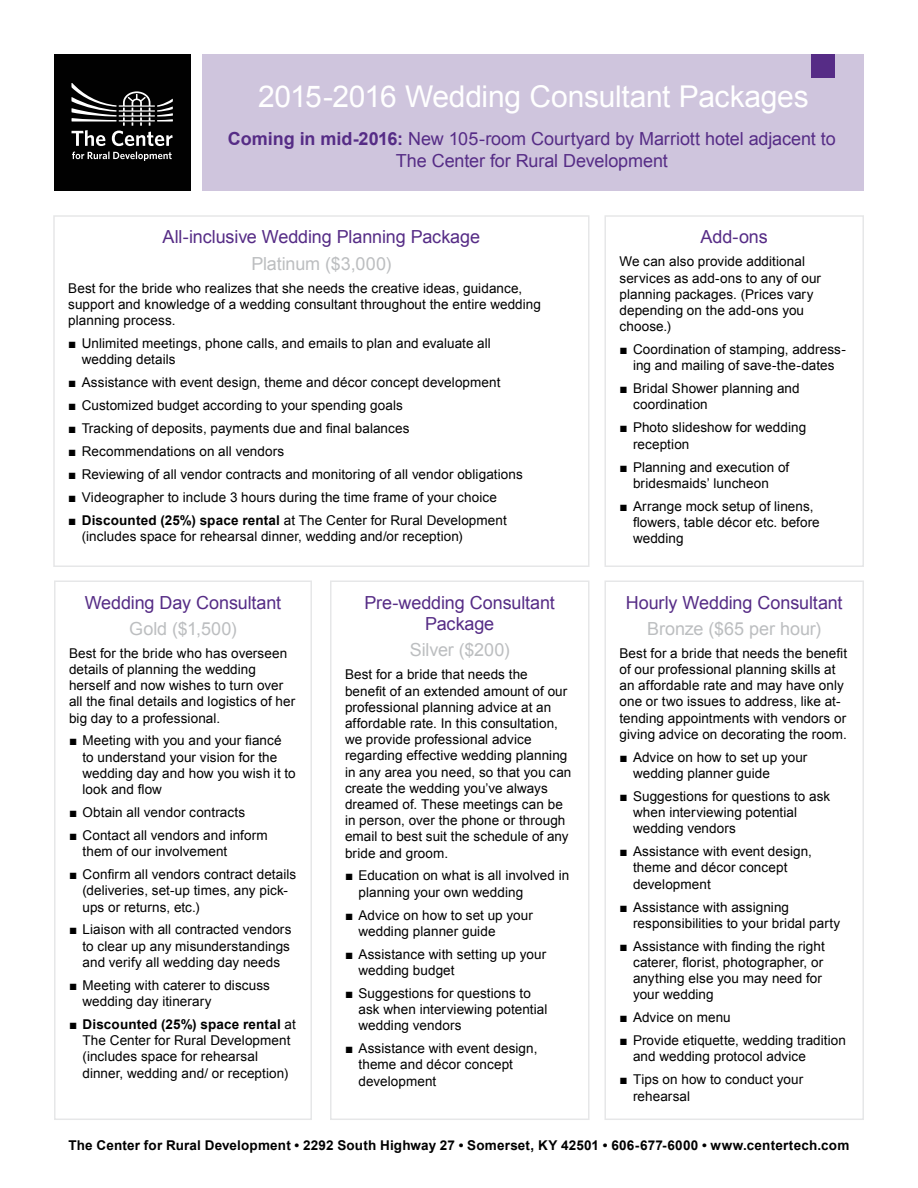
<style>
.page{position:relative;width:918px;height:1188px;background:#fff}
.page>*{position:absolute;margin:0;border:0;box-sizing:border-box;transform-origin:0 0}
.t1{font:30px "Arial";letter-spacing:-.01em;color:#fff}
.t2{font:18px/21.6px "Arial";letter-spacing:-.005em;color:#562c86;text-align:center}
.t3{font:18px "Arial";letter-spacing:-.005em;color:#bcbec0}
.t4{font:13.5px/16.2px "Arial";letter-spacing:.005em;color:#000}
.t5{font:700 13.5px "Arial";letter-spacing:.015em;color:#000}
.s1{font-weight:700}
</style>
<div class="page">
<div style="left:54px;top:54px;width:136px;height:136px;background:#010101"></div>
<svg style="left:71px;top:84px;width:102px;height:77px"></svg>
<div style="left:203px;top:54px;width:661px;height:136px;background:#cfc5dd"></div>
<div style="left:604px;top:580px;width:260px;height:540px;border:2px solid #e6e7e8"></div>
<div style="left:53px;top:215px;width:537px;height:352px;border:2px solid #e6e7e8"></div>
<div style="left:604px;top:215px;width:260px;height:352px;border:2px solid #e6e7e8"></div>
<div style="left:330px;top:580px;width:260px;height:540px;border:2px solid #e6e7e8"></div>
<div style="left:54px;top:580px;width:258px;height:540px;border:2px solid #e6e7e8"></div>
<div style="left:811px;top:54px;width:24px;height:24px;background:#562c86"></div>
<h1 class="t1" style="left:258px;top:77px;width:552px">2015-2016 Wedding Consultant Packages</h1>
<h2 class="t2" style="left:228px;top:129px;width:609px"><span class="s1">Coming in mid-2016:</span> New 105-room Courtyard by Marriott hotel adjacent to<br>The Center for Rural Development</h2>
<h2 class="t2" style="left:163px;top:226px;width:319px">All-inclusive Wedding Planning Package</h2>
<h2 class="t3" style="left:251px;top:251px;width:141px">Platinum ($3,000)</h2>
<p class="t4" style="left:68px;top:280px;width:474px">Best for the bride who realizes that she needs the creative ideas, guidance, support and knowledge of a wedding consultant throughout the entire wedding planning process.</p>
<p class="t4" style="left:82px;top:335px;width:411px;text-indent:-14px">■ Unlimited meetings, phone calls, and emails to plan and evaluate all wedding details</p>
<p class="t4" style="left:68px;top:374px;width:434px">■ Assistance with event design, theme and décor concept development</p>
<p class="t4" style="left:68px;top:397px;width:336px">■ Customized budget according to your spending goals</p>
<p class="t4" style="left:68px;top:420px;width:343px">■ Tracking of deposits, payments due and final balances</p>
<p class="t4" style="left:68px;top:443px;width:218px">■ Recommendations on all vendors</p>
<p class="t4" style="left:68px;top:466px;width:456px">■ Reviewing of all vendor contracts and monitoring of all vendor obligations</p>
<p class="t4" style="left:68px;top:489px;width:430px">■ Videographer to include 3 hours during the time frame of your choice</p>
<p class="t4" style="left:82px;top:512px;width:427px;text-indent:-14px">■ <span class="s1">Discounted (25%) space rental</span> at The Center for Rural Development (includes space for rehearsal dinner, wedding and/or reception)</p>
<h2 class="t2" style="left:85px;top:592px;width:198px">Wedding Day Consultant</h2>
<h2 class="t3" style="left:129px;top:617px;width:109px">Gold ($1,500)</h2>
<p class="t4" style="left:69px;top:645px;width:228px">Best for the bride who has overseen details of planning the wedding herself and now wishes to turn over all the final details and logistics of her big day to a professional.</p>
<p class="t4" style="left:82px;top:733px;width:215px;text-indent:-14px">■ Meeting with you and your fiancé to understand your vision for the wedding day and how you wish it to look and flow</p>
<p class="t4" style="left:69px;top:804px;width:178px">■ Obtain all vendor contracts</p>
<p class="t4" style="left:82px;top:827px;width:187px;text-indent:-14px">■ Contact all vendors and inform them of our involvement</p>
<p class="t4" style="left:82px;top:866px;width:215px;text-indent:-14px">■ Confirm all vendors contract details (deliveries, set-up times, any pick&shy;ups or returns, etc.)</p>
<p class="t4" style="left:82px;top:922px;width:210px;text-align:justify;text-indent:-14px">■ Liaison with all contracted vendors to clear up any misunderstandings and verify all wedding day needs</p>
<p class="t4" style="left:82px;top:977px;width:189px;text-indent:-14px">■ Meeting with caterer to discuss wedding day itinerary</p>
<p class="t4" style="left:82px;top:1016px;width:215px;text-indent:-14px">■ <span class="s1">Discounted (25%) space rental</span> at The Center for Rural Development (includes space for rehearsal dinner, wedding and/ or reception)</p>
<h2 class="t2" style="left:365px;top:592px;width:192px">Pre-wedding Consultant<br>Package</h2>
<h2 class="t3" style="left:410px;top:638px;width:102px">Silver ($200)</h2>
<p class="t4" style="left:345px;top:667px;width:228px">Best for a bride that needs the benefit of an extended amount of our professional planning advice at an affordable rate. In this consultation, we provide professional advice regarding effective wedding planning in any area you need, so that you can create the wedding you’ve always dreamed of. These meetings can be in person, over the phone or through email to best suit the schedule of any bride and groom.</p>
<p class="t4" style="left:358px;top:868px;width:212px;text-indent:-14px">■ Education on what is all involved in planning your own wedding</p>
<p class="t4" style="left:358px;top:907px;width:176px;text-indent:-14px">■ Advice on how to set up your wedding planner guide</p>
<p class="t4" style="left:358px;top:946px;width:189px;text-indent:-14px">■ Assistance with setting up your wedding budget</p>
<p class="t4" style="left:358px;top:985px;width:191px;text-indent:-14px">■ Suggestions for questions to ask when interviewing potential wedding vendors</p>
<p class="t4" style="left:358px;top:1041px;width:180px;text-indent:-14px">■ Assistance with event design, theme and décor concept development</p>
<h2 class="t2" style="left:701px;top:226px;width:69px">Add-ons</h2>
<p class="t4" style="left:620px;top:254px;width:203px">We can also provide additional services as add-ons to any of our planning packages. (Prices vary depending on the add-ons you choose.)</p>
<p class="t4" style="left:620px;top:341px;width:228px;text-align:center">■ Coordination of stamping, address&shy;ing and mailing of save-the-dates</p>
<p class="t4" style="left:633px;top:381px;width:168px;text-indent:-14px">■ Bridal Shower planning and coordination</p>
<p class="t4" style="left:633px;top:420px;width:175px;text-indent:-14px">■ Photo slideshow for wedding reception</p>
<p class="t4" style="left:620px;top:459px;width:171px;text-align:center">■ Planning and execution of bridesmaids’ luncheon</p>
<p class="t4" style="left:633px;top:498px;width:188px;text-indent:-14px">■ Arrange mock setup of linens, flowers, table décor etc. before wedding</p>
<h2 class="t2" style="left:626px;top:592px;width:218px">Hourly Wedding Consultant</h2>
<h2 class="t3" style="left:647px;top:617px;width:176px">Bronze ($65 per hour)</h2>
<p class="t4" style="left:620px;top:645px;width:229px">Best for a bride that needs the benefit of our professional planning skills at an affordable rate and may have only one or two issues to address, like at&shy;tending appointments with vendors or giving advice on decorating the room.</p>
<p class="t4" style="left:633px;top:749px;width:176px;text-indent:-14px">■ Advice on how to set up your wedding planner guide</p>
<p class="t4" style="left:633px;top:788px;width:199px;text-indent:-14px">■ Suggestions for questions to ask when interviewing potential wedding vendors</p>
<p class="t4" style="left:633px;top:843px;width:180px;text-indent:-14px">■ Assistance with event design, theme and décor concept development</p>
<p class="t4" style="left:633px;top:899px;width:209px;text-indent:-14px">■ Assistance with assigning responsibilities to your bridal party</p>
<p class="t4" style="left:633px;top:938px;width:193px;text-indent:-14px">■ Assistance with finding the right caterer, florist, photographer, or anything else you may need for your wedding</p>
<p class="t4" style="left:620px;top:1010px;width:113px">■ Advice on menu</p>
<p class="t4" style="left:633px;top:1032px;width:215px;text-indent:-14px">■ Provide etiquette, wedding tradition and wedding protocol advice</p>
<p class="t4" style="left:633px;top:1072px;width:172px;text-indent:-14px">■ Tips on how to conduct your rehearsal</p>
<p class="t5" style="left:69px;top:1137px;width:782px">The Center for Rural Development • 2292 South Highway 27 • Somerset, KY 42501 • 606-677-6000 • www.centertech.com</p>
</div>
